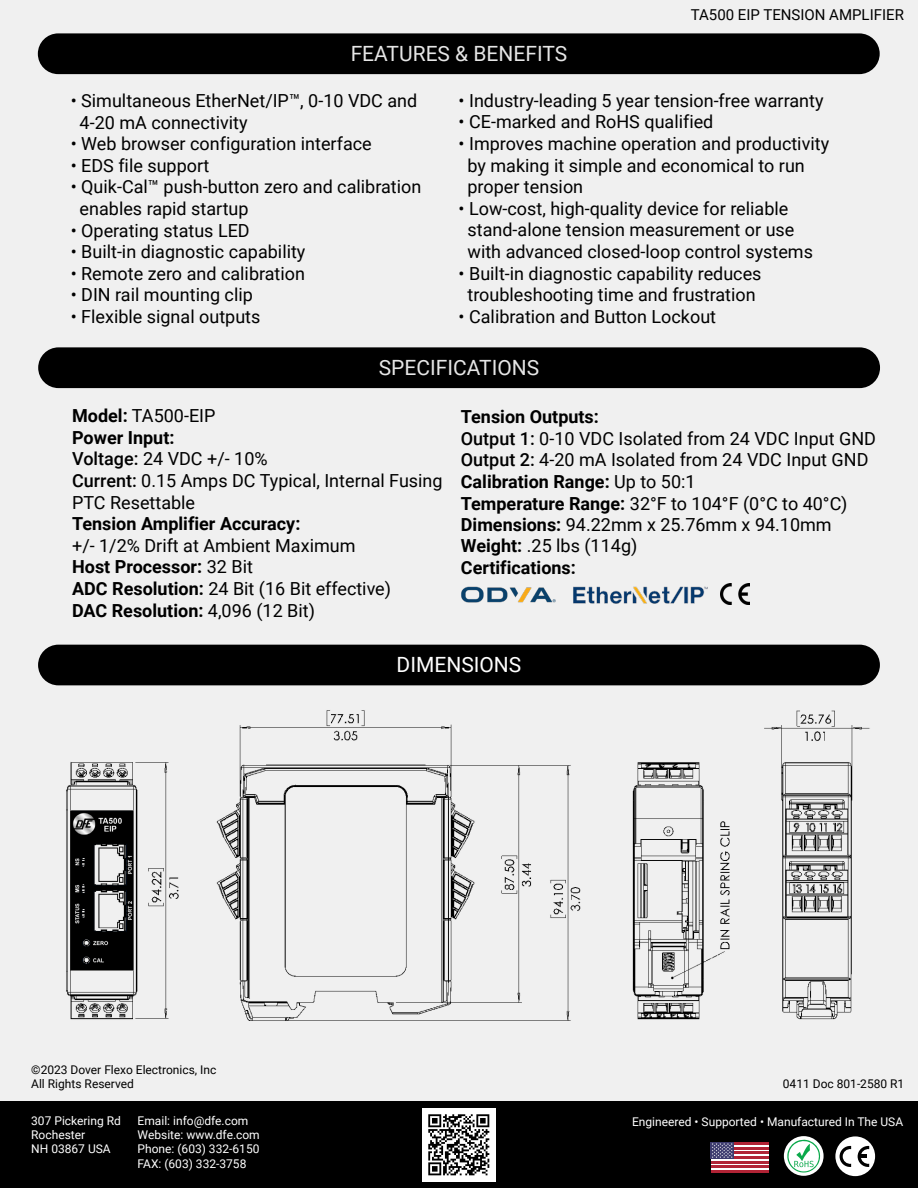
<style>
.page{position:relative;width:918px;height:1188px;background:#f0f0f0}
.page>*{position:absolute;margin:0;border:0;box-sizing:border-box;transform-origin:0 0}
.t1{font:21px "Roboto";color:#e6e6e6}
.t2{font:21px "Roboto";color:#fff}
.t3{font:18px/21.6px "Roboto";color:#000}
.t4{font:700 18px "Roboto";color:#000}
.t5{font:15px "Roboto";color:#000}
.t6{font:12px/14.4px "Roboto";color:#fff}
.t7{font:12px/14.4px "Roboto";color:#000}
.s1{font-weight:700}
.s2{font-weight:500}
</style>
<div class="page">
<div style="left:0;top:1102px;width:918px;height:86px;background:#000"></div>
<svg style="left:784px;top:1136px;width:40px;height:40px"></svg>
<svg style="left:787px;top:1140px;width:33px;height:33px"></svg>
<div style="left:835px;top:1136px;width:40px;height:40px;background:#fff;border-radius:50%"></div>
<svg style="left:840px;top:1146px;width:11px;height:21px"></svg>
<svg style="left:858px;top:1146px;width:11px;height:21px"></svg>
<div style="left:711px;top:1142px;width:57px;height:31px;background:linear-gradient(to right,#fff,#fff)"></div>
<hr style="left:711px;top:1142px;width:57px;height:3px;background:#b12335">
<hr style="left:711px;top:1147px;width:57px;height:2px;background:#b12335">
<hr style="left:711px;top:1152px;width:57px;height:2px;background:#b12335">
<hr style="left:711px;top:1156px;width:57px;height:3px;background:#b12335">
<hr style="left:711px;top:1161px;width:57px;height:2px;background:#b12335">
<hr style="left:711px;top:1166px;width:57px;height:2px;background:#b12335">
<hr style="left:711px;top:1170px;width:57px;height:3px;background:#b12335">
<div style="left:711px;top:1142px;width:23px;height:17px;background:#3d3b6e"></div>
<svg style="left:712px;top:1143px;width:21px;height:15px"></svg>
<div style="left:38px;top:33px;width:842px;height:41px;background:#000;border-radius:20px"></div>
<div style="left:38px;top:347px;width:842px;height:41px;background:#000;border-radius:20px"></div>
<div style="left:38px;top:645px;width:842px;height:40px;background:#000;border-radius:20px"></div>
<img style="left:764px;top:710px;width:106px;height:310px">
<img style="left:216px;top:710px;width:365px;height:311px">
<img style="left:632px;top:762px;width:98px;height:258px">
<img style="left:66px;top:762px;width:113px;height:258px">
<img style="left:72px;top:811px;width:61px;height:159px">
<img style="left:720px;top:584px;width:30px;height:21px">
<img style="left:461px;top:586px;width:95px;height:17px">
<img style="left:573px;top:586px;width:135px;height:18px">
<img style="left:423px;top:1108px;width:72px;height:73px">
<p class="t5" style="left:691px;top:4px;width:215px">TA500 EIP TENSION AMPLIFIER</p>
<p class="t1" style="left:351px;top:38px;width:218px">FEATURES &amp; BENEFITS</p>
<p class="t3" style="left:80px;top:89px;width:339px;text-indent:-9px">• Simultaneous EtherNet/IP™, 0-10 VDC and<br>4-20 mA connectivity</p>
<p class="t3" style="left:71px;top:132px;width:303px">• Web browser configuration interface</p>
<p class="t3" style="left:71px;top:154px;width:140px">• EDS file support</p>
<p class="t3" style="left:80px;top:175px;width:343px;text-indent:-9px">• Quik-Cal™ push-button zero and calibration enables rapid startup</p>
<p class="t3" style="left:71px;top:219px;width:181px">• Operating status LED</p>
<p class="t3" style="left:71px;top:240px;width:236px">• Built-in diagnostic capability</p>
<p class="t3" style="left:71px;top:262px;width:236px">• Remote zero and calibration</p>
<p class="t3" style="left:71px;top:283px;width:184px">• DIN rail mounting clip</p>
<p class="t3" style="left:71px;top:305px;width:191px">• Flexible signal outputs</p>
<p class="t3" style="left:459px;top:89px;width:366px">• Industry-leading 5 year tension-free warranty</p>
<p class="t3" style="left:459px;top:110px;width:256px">• CE-marked and RoHS qualified</p>
<p class="t3" style="left:468px;top:132px;width:363px;text-indent:-9px">• Improves machine operation and productivity by making it simple and economical to run proper tension</p>
<p class="t3" style="left:468px;top:197px;width:347px;text-indent:-9px">• Low-cost, high-quality device for reliable stand-alone tension measurement or use with advanced closed-loop control systems</p>
<p class="t3" style="left:459px;top:262px;width:304px;text-align:center">• Built-in diagnostic capability reduces troubleshooting time and frustration</p>
<p class="t3" style="left:459px;top:305px;width:259px">• Calibration and Button Lockout</p>
<p class="t1" style="left:379px;top:353px;width:162px">SPECIFICATIONS</p>
<p class="t3" style="left:72px;top:404px;width:372px"><span class="s1">Model:</span> TA500-EIP<br><span class="s1">Power Input:<br></span><span class="s2">Voltage:</span> 24 VDC +/- 10%<br><span class="s2">Current:</span> 0.15 Amps DC Typical, Internal Fusing<br>PTC Resettable</p>
<p class="t4" style="left:72px;top:511px;width:230px">Tension Amplifier Accuracy:</p>
<p class="t3" style="left:72px;top:534px;width:320px">+/- 1/2% Drift at Ambient Maximum<br><span class="s1">Host Processor:</span> 32 Bit<br><span class="s1">ADC Resolution:</span> 24 Bit (16 Bit effective)<br><span class="s1">DAC Resolution:</span> 4,096 (12 Bit)</p>
<p class="t3" style="left:461px;top:405px;width:417px"><span class="s1">Tension Outputs:<br></span><span class="s2">Output 1:</span> 0-10 VDC Isolated from 24 VDC Input GND <span class="s2">Output 2:</span> 4-20 mA Isolated from 24 VDC Input GND <span class="s1">Calibration Range:</span> Up to 50:1<br><span class="s1">Temperature Range:</span> 32°F to 104°F (0°C to 40°C)<br><span class="s1">Dimensions:</span> 94.22mm x 25.76mm x 94.10mm <span class="s1">Weight:</span> .25 lbs (114g)<br><span class="s1">Certifications:</span></p>
<p class="t2" style="left:397px;top:650px;width:126px">DIMENSIONS</p>
<p class="t7" style="left:31px;top:1062px;width:187px">©2023 Dover Flexo Electronics, Inc<br>All Rights Reserved</p>
<p class="t6" style="left:31px;top:1113px;width:91px">307 Pickering Rd<br>Rochester<br>NH 03867 USA</p>
<p class="t6" style="left:138px;top:1113px;width:124px">Email: info@dfe.com<br>Website: www.dfe.com<br>Phone: (603) 332-6150<br>FAX: (603) 332-3758</p>
<p class="t7" style="left:783px;top:1076px;width:123px">0411 Doc 801-2580 R1</p>
<p class="t6" style="left:632px;top:1114px;width:273px">Engineered • Supported • Manufactured In The USA</p>
</div>
